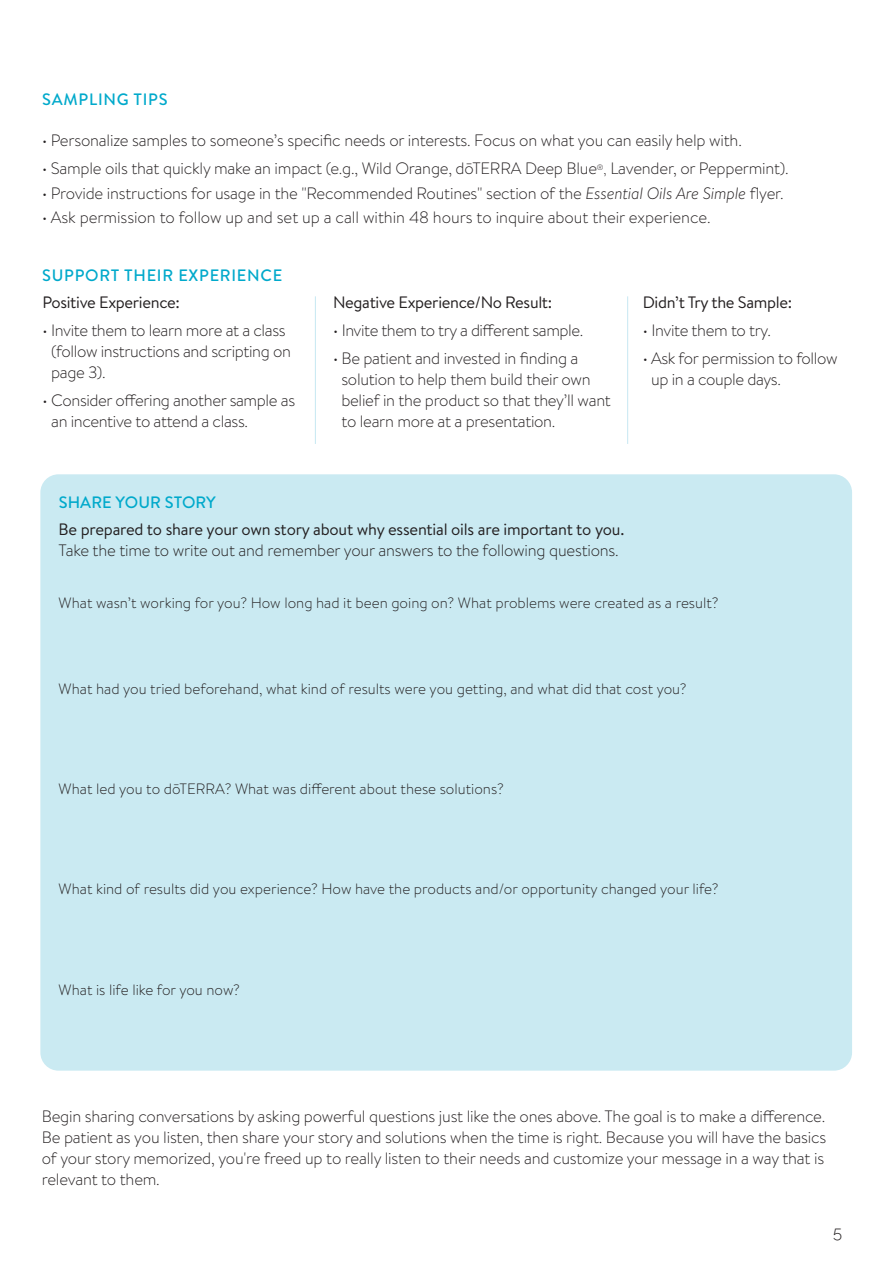
<style>
.page{position:relative;width:893px;height:1263px;background:#fff}
.page>*{position:absolute;margin:0;border:0;box-sizing:border-box;transform-origin:0 0}
.Body_Copy__10pt___14pt{font:300 16.5px/21px "Brandon Text";letter-spacing:-.015em;color:#231f20}
.Body_Copy__10pt___14pt-2{font:16.5px/21px "Brandon Text";letter-spacing:-.02em;color:#231f20}
.Main_Subhead{font:300 16.5px "Brandon Text";letter-spacing:-.015em;color:#231f20}
.Main_Subhead-2{font:500 16.5px "Brandon Text";letter-spacing:.045em;color:#00a9cb}
.GB_Body_Copy{font:500 16.5px "Brandon Text";letter-spacing:.005em;color:#00a9cb}
.t1{font:300 16.5px "Raleway";color:#231f20}
.Body_Copy__10pt___14pt-3{font:300 15px "Brandon Text";color:#231f20}
.s1{font-size:13.5px}
.s2{font-style:italic}
.s3{font-weight:300}
</style>
<div class="page">
<div style="left:40px;top:474px;width:812px;height:597px;background:#caeaf2;border-radius:18px"></div>
<hr style="left:315px;top:296px;width:1px;height:148px;background:#c7e8f2">
<hr style="left:627px;top:296px;width:1px;height:148px;background:#c7e8f2">
<p class="Main_Subhead-2" style="left:42px;top:88px;width:127px">SAMPLING TIPS</p>
<p class="Main_Subhead" style="left:42px;top:129px;width:701px">• Personalize samples to someone’s specific needs or interests. Focus on what you can easily help with.</p>
<p class="Body_Copy__10pt___14pt" style="left:42px;top:157px;width:748px">• Sample oils that quickly make an impact (e.g., Wild Orange, dōTERRA Deep Blue<sup>®</sup><span class="s1">,</span> Lavender, or Peppermint).</p>
<p class="Body_Copy__10pt___14pt" style="left:42px;top:182px;width:743px">• Provide instructions for usage in the "Recommended Routines" section of the <span class="s2">Essential Oils Are Simple</span> flyer.</p>
<p class="Body_Copy__10pt___14pt" style="left:42px;top:206px;width:670px">• Ask permission to follow up and set up a call within 48 hours to inquire about their experience.</p>
<p class="Main_Subhead-2" style="left:42px;top:264px;width:242px">SUPPORT THEIR EXPERIENCE</p>
<p class="Body_Copy__10pt___14pt-2" style="left:42px;top:292px;width:139px">Positive Experience:</p>
<p class="Body_Copy__10pt___14pt" style="left:51px;top:319px;width:241px;text-indent:-9px">• Invite them to learn more at a class (follow instructions and scripting on page 3).</p>
<p class="Body_Copy__10pt___14pt" style="left:51px;top:389px;width:246px;text-indent:-9px">• Consider offering another sample as an incentive to attend a class.</p>
<p class="Body_Copy__10pt___14pt-2" style="left:333px;top:292px;width:221px">Negative Experience/No Result:</p>
<p class="Body_Copy__10pt___14pt" style="left:333px;top:319px;width:251px">• Invite them to try a different sample.</p>
<p class="Body_Copy__10pt___14pt" style="left:341px;top:347px;width:271px;text-indent:-8px">• Be patient and invested in finding a solution to help them build their own belief in the product so that they’ll want to learn more at a presentation.</p>
<p class="Body_Copy__10pt___14pt-2" style="left:643px;top:292px;width:151px">Didn’t Try the Sample:</p>
<p class="Body_Copy__10pt___14pt" style="left:643px;top:319px;width:130px">• Invite them to try.</p>
<p class="Body_Copy__10pt___14pt" style="left:651px;top:347px;width:188px;text-indent:-8px">• Ask for permission to follow up in a couple days.</p>
<p class="GB_Body_Copy" style="left:59px;top:491px;width:159px">SHARE YOUR STORY</p>
<p class="Body_Copy__10pt___14pt-2" style="left:59px;top:519px;width:567px">Be prepared to share your own story about why essential oils are important to you.<br><span class="s3">Take the time to write out and remember your answers to the following questions.</span></p>
<p class="Body_Copy__10pt___14pt-3" style="left:59px;top:592px;width:661px">What wasn’t working for you? How long had it been going on? What problems were created as a result?</p>
<p class="Body_Copy__10pt___14pt-3" style="left:59px;top:678px;width:630px">What had you tried beforehand, what kind of results were you getting, and what did that cost you?</p>
<p class="Body_Copy__10pt___14pt-3" style="left:59px;top:779px;width:447px">What led you to dōTERRA? What was different about these solutions?</p>
<p class="Body_Copy__10pt___14pt-3" style="left:59px;top:879px;width:662px">What kind of results did you experience? How have the products and/or opportunity changed your life?</p>
<p class="Body_Copy__10pt___14pt-3" style="left:59px;top:979px;width:183px">What is life like for you now?</p>
<p class="Body_Copy__10pt___14pt" style="left:42px;top:1105px;width:786px">Begin sharing conversations by asking powerful questions just like the ones above. The goal is to make a difference.<br>Be patient as you listen, then share your story and solutions when the time is right. Because you will have the basics of your story memorized, you're freed up to really listen to their needs and customize your message in a way that is relevant to them.</p>
<p class="t1" style="left:833px;top:1222px;width:10px">5</p>
</div>
